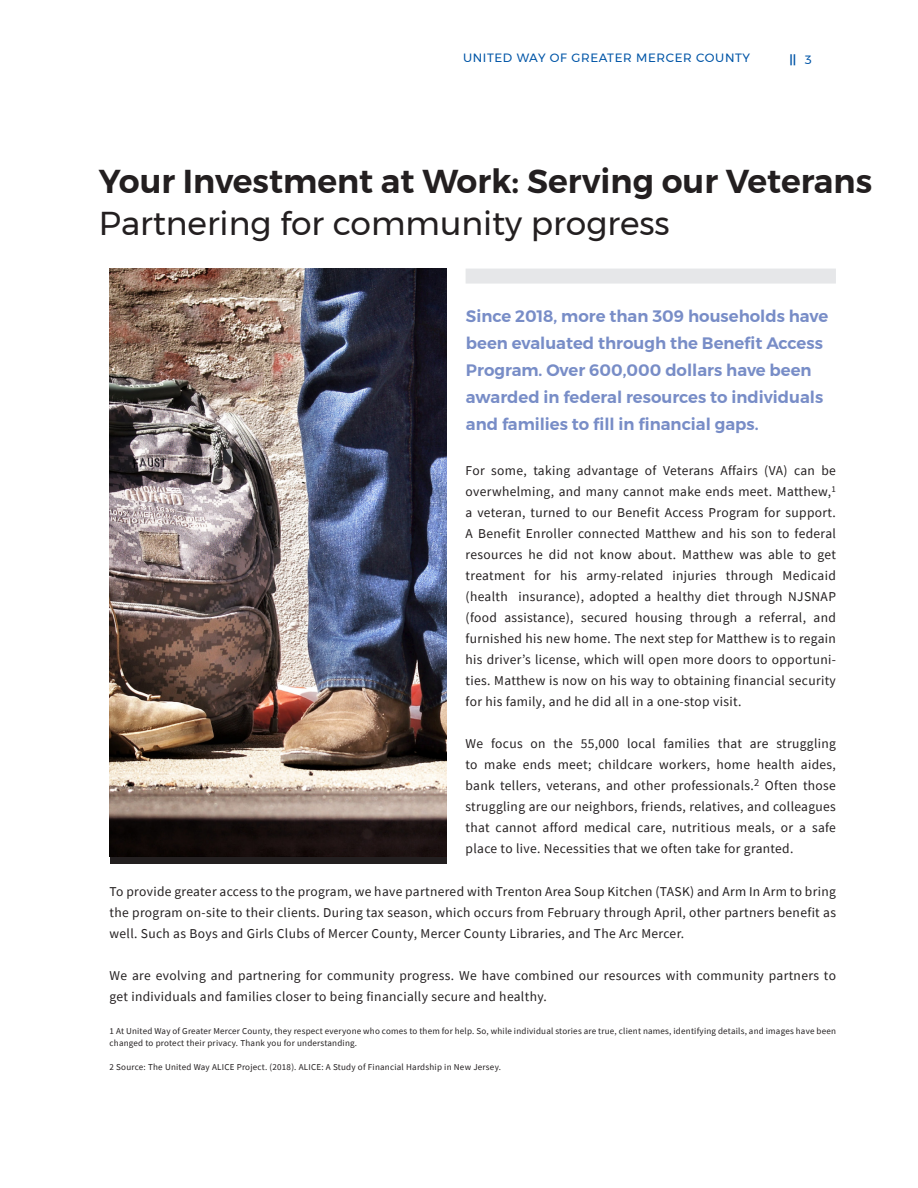
<style>
.page{position:relative;width:918px;height:1188px;background:#fff}
.page>*{position:absolute;margin:0;border:0;box-sizing:border-box;transform-origin:0 0}
.T4{font:600 33px "Montserrat";color:#231f20}
.T4-2{font:33px "Montserrat";color:#231f20}
.t1{font:600 16.5px/27px "Montserrat";color:#788dc7}
.t2{font:13.5px/21px "Source Sans Pro";letter-spacing:.025em;color:#231f20;text-align:justify}
.t3{font:12px "Montserrat";letter-spacing:.05em;color:#0155a7}
.t4{font:600 12px "Montserrat";color:#0155a7}
.t5{font:9px/12px "Source Sans Pro";letter-spacing:.025em;color:#231f20}
.s1{font-weight:400}
</style>
<div class="page">
<img style="left:110px;top:269px;width:337px;height:588px">
<div style="left:466px;top:269px;width:370px;height:15px;background:#e6e7e9"></div>
<p class="t3" style="left:463px;top:49px;width:289px">UNITED WAY OF GREATER MERCER COUNTY</p>
<p class="t4" style="left:789px;top:50px;width:24px">|| <span class="s1">3</span></p>
<p class="T4" style="left:99px;top:155px;width:775px">Your Investment at Work: Serving our Veterans</p>
<p class="T4-2" style="left:99px;top:198px;width:572px">Partnering for community progress</p>
<p class="t1" style="left:466px;top:303px;width:364px">Since 2018, more than 309 households have been evaluated through the Benefit Access Program. Over 600,000 dollars have been awarded in federal resources to individuals and families to fill in financial gaps.</p>
<p class="t2" style="left:466px;top:460px;width:372px">For some, taking advantage of Veterans Affairs (VA) can be overwhelming, and many cannot make ends meet. Matthew,<sup>1 </sup>a veteran, turned to our Benefit Access Program for support.<br>A Benefit Enroller connected Matthew and his son to federal resources he did not know about. Matthew was able to get treatment for his army-related injuries through Medicaid (health insurance), adopted a healthy diet through NJSNAP (food assistance), secured housing through a referral, and furnished his new home. The next step for Matthew is to regain his driver’s license, which will open more doors to opportuni&shy;ties. Matthew is now on his way to obtaining financial security for his family, and he did all in a one-stop visit.</p>
<p class="t2" style="left:466px;top:733px;width:372px">We focus on the 55,000 local families that are struggling to make ends meet; childcare workers, home health aides, bank tellers, veterans, and other professionals.<sup>2</sup> Often those struggling are our neighbors, friends, relatives, and colleagues that cannot afford medical care, nutritious meals, or a safe place to live. Necessities that we often take for granted.</p>
<p class="t2" style="left:110px;top:881px;width:728px">To provide greater access to the program, we have partnered with Trenton Area Soup Kitchen (TASK) and Arm In Arm to bring the program on-site to their clients. During tax season, which occurs from February through April, other partners benefit as well. Such as Boys and Girls Clubs of Mercer County, Mercer County Libraries, and The Arc Mercer.</p>
<p class="t2" style="left:110px;top:965px;width:728px">We are evolving and partnering for community progress. We have combined our resources with community partners to get individuals and families closer to being financially secure and healthy.</p>
<p class="t5" style="left:110px;top:1025px;width:728px">1 At United Way of Greater Mercer County, they respect everyone who comes to them for help. So, while individual stories are true, client names, identifying details, and images have been changed to protect their privacy. Thank you for understanding.</p>
<p class="t5" style="left:110px;top:1061px;width:393px">2 Source: The United Way ALICE Project. (2018). ALICE: A Study of Financial Hardship in New Jersey.</p>
</div>
